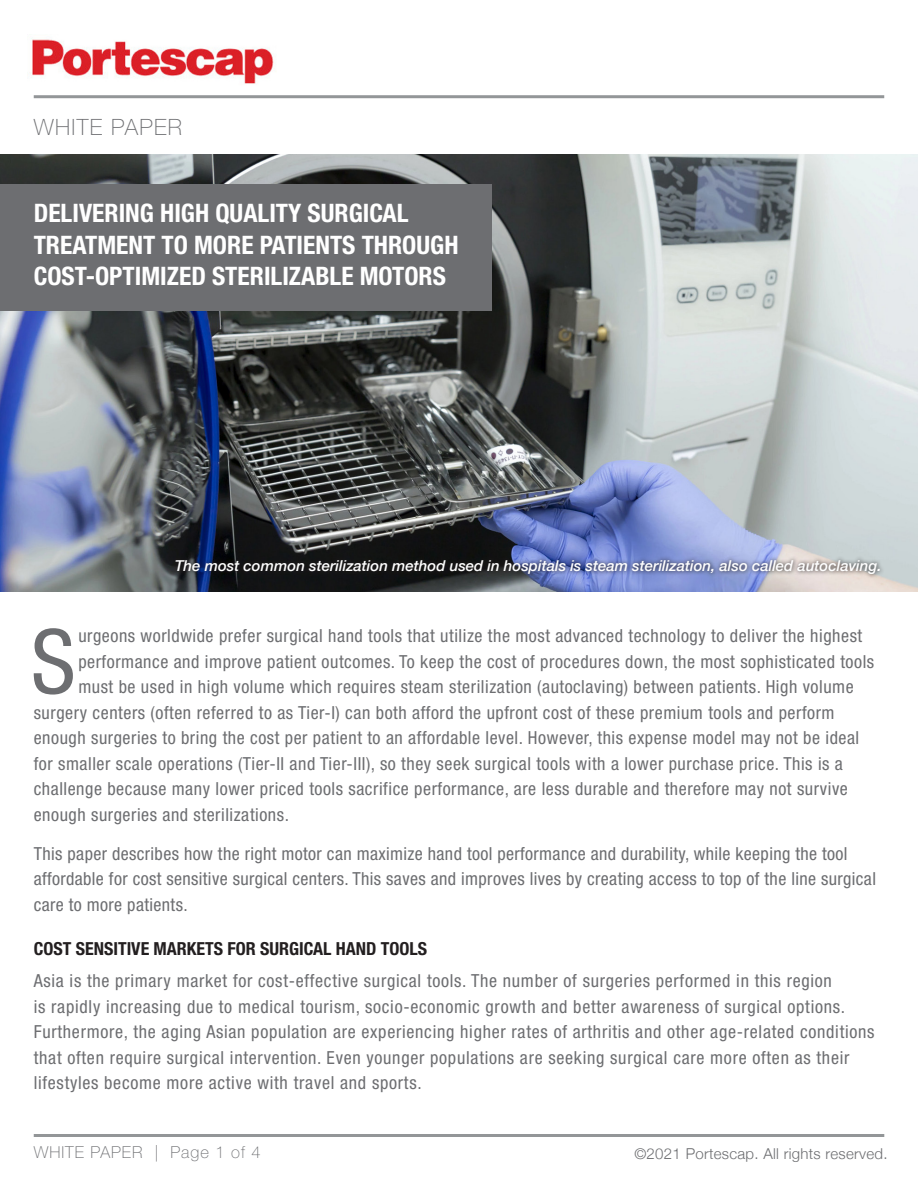
<style>
.page{position:relative;width:918px;height:1188px;background:#fff}
.page>*{position:absolute;margin:0;border:0;box-sizing:border-box;transform-origin:0 0}
.t1{font:condensed 89.4px "Helvetica Neue LT Std";color:#6d6e71}
.t2{font:700 condensed 25.5px/31.5px "Helvetica Neue LT Std";color:#fff}
.t3{font:100 22.5px "Helvetica Neue LT Std";letter-spacing:.06em;color:#6d6e71}
.t4{font:condensed 18px/25.5px "Helvetica Neue LT Std";letter-spacing:.03em;color:#6d6e71}
.t5{font:700 condensed 18px "Helvetica Neue LT Std";color:#231f20}
.t6{font:100 16.5px "Helvetica Neue LT Std";letter-spacing:.06em;color:#6d6e71}
.t7{font:italic 500 15px "Helvetica Neue";color:#fff}
.t8{font:300 15px "Helvetica Neue";letter-spacing:.02em;color:#6d6e71}
</style>
<div class="page">
<hr style="left:34px;top:1134px;width:850px;height:3px;background:#939698">
<hr style="left:34px;top:95px;width:850px;height:3px;background:#939698">
<img style="left:0;top:154px;width:918px;height:438px">
<div style="left:0;top:184px;width:491px;height:126px;background:#6d6e71"></div>
<img style="left:31px;top:38px;width:243px;height:46px">
<div style="left:171px;top:555px;width:714px;height:24px;background:#231f20;opacity:.58"></div>
<p class="t3" style="left:34px;top:114px;width:150px">WHITE PAPER</p>
<h2 class="t2" style="left:34px;top:197px;width:426px">DELIVERING HIGH QUALITY SURGICAL<br>TREATMENT TO MORE PATIENTS THROUGH<br>COST-OPTIMIZED STERILIZABLE MOTORS</h2>
<p class="t7" style="left:175px;top:553px;width:708px">The most common sterilization method used in hospitals is steam sterilization, also called autoclaving.</p>
<h1 class="t1" style="left:31px;top:610px;width:46px">S</h1>
<p class="t4" style="left:78px;top:623px;width:785px">urgeons worldwide prefer surgical hand tools that utilize the most advanced technology to deliver the highest</p>
<p class="t4" style="left:78px;top:649px;width:797px">performance and improve patient outcomes. To keep the cost of procedures down, the most sophisticated tools</p>
<p class="t4" style="left:78px;top:674px;width:777px">must be used in high volume which requires steam sterilization (autoclaving) between patients. High volume</p>
<p class="t4" style="left:34px;top:700px;width:802px">surgery centers (often referred to as Tier-I) can both afford the upfront cost of these premium tools and perform</p>
<p class="t4" style="left:34px;top:725px;width:827px">enough surgeries to bring the cost per patient to an affordable level. However, this expense model may not be ideal</p>
<p class="t4" style="left:34px;top:751px;width:811px">for smaller scale operations (Tier-II and Tier-III), so they seek surgical tools with a lower purchase price. This is a</p>
<p class="t4" style="left:34px;top:776px;width:816px">challenge because many lower priced tools sacrifice performance, are less durable and therefore may not survive</p>
<p class="t4" style="left:34px;top:802px;width:257px">enough surgeries and sterilizations.</p>
<p class="t4" style="left:34px;top:841px;width:844px">This paper describes how the right motor can maximize hand tool performance and durability, while keeping the tool affordable for cost sensitive surgical centers. This saves and improves lives by creating access to top of the line surgical care to more patients.</p>
<p class="t5" style="left:34px;top:938px;width:395px">COST SENSITIVE MARKETS FOR SURGICAL HAND TOOLS</p>
<p class="t4" style="left:34px;top:968px;width:842px">Asia is the primary market for cost-effective surgical tools. The number of surgeries performed in this region<br>is rapidly increasing due to medical tourism, socio-economic growth and better awareness of surgical options.<br>Furthermore, the aging Asian population are experiencing higher rates of arthritis and other age-related conditions that often require surgical intervention. Even younger populations are seeking surgical care more often as their lifestyles become more active with travel and sports.</p>
<p class="t6" style="left:34px;top:1142px;width:229px">WHITE PAPER | Page 1 of 4</p>
<p class="t8" style="left:634px;top:1141px;width:255px">©2021 Portescap. All rights reserved.</p>
</div>
